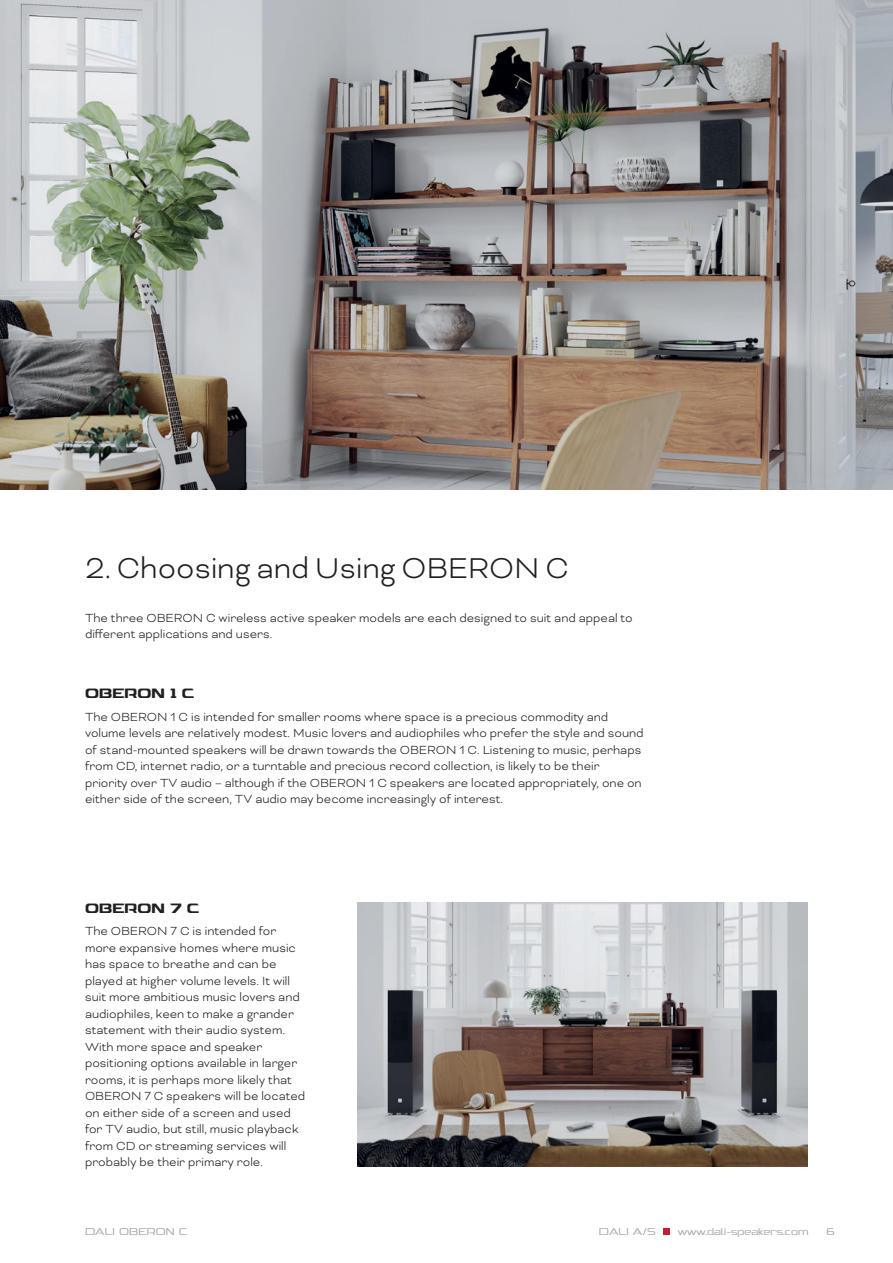
<style>
.page{position:relative;width:893px;height:1263px;background:#fff}
.page>*{position:absolute;margin:0;border:0;box-sizing:border-box;transform-origin:0 0}
.t1{font:300 33px "Bicyclette";color:#231f20}
.t2{font:700 16.5px "Dali Font 10";color:#231f20}
.t3{font:300 13.5px/16.5px "Bicyclette";color:#231f20}
.t4{font:300 12px "Dali Font 10";color:#a8a9ad}
</style>
<div class="page">
<img style="left:0;top:0;width:893px;height:490px">
<img style="left:358px;top:902px;width:450px;height:264px">
<div style="left:663px;top:1228px;width:7px;height:6px;background:#c21f32"></div>
<h1 class="t1" style="left:85px;top:549px;width:485px">2. Choosing and Using OBERON C</h1>
<p class="t3" style="left:85px;top:609px;width:549px">The three OBERON C wireless active speaker models are each designed to suit and appeal to different applications and users.</p>
<p class="t2" style="left:85px;top:685px;width:111px">OBERON 1 C</p>
<p class="t3" style="left:85px;top:708px;width:560px">The OBERON 1 C is intended for smaller rooms where space is a precious commodity and volume levels are relatively modest. Music lovers and audiophiles who prefer the style and sound of stand-mounted speakers will be drawn towards the OBERON 1 C. Listening to music, perhaps from CD, internet radio, or a turntable and precious record collection, is likely to be their priority over TV audio – although if the OBERON 1 C speakers are located appropriately, one on either side of the screen, TV audio may become increasingly of interest.</p>
<p class="t2" style="left:85px;top:899px;width:116px">OBERON 7 C</p>
<p class="t3" style="left:85px;top:923px;width:222px">The OBERON 7 C is intended for more expansive homes where music has space to breathe and can be played at higher volume levels. It will suit more ambitious music lovers and audiophiles, keen to make a grander statement with their audio system.<br>With more space and speaker positioning options available in larger rooms, it is perhaps more likely that OBERON 7 C speakers will be located on either side of a screen and used for TV audio, but still, music playback from CD or streaming services will probably be their primary role.</p>
<p class="t4" style="left:85px;top:1225px;width:104px">DALI OBERON C</p>
<p class="t4" style="left:599px;top:1225px;width:58px">DALI A/S</p>
<p class="t4" style="left:678px;top:1225px;width:132px">www.dali-speakers.com</p>
<p class="t4" style="left:826px;top:1225px;width:10px">6</p>
</div>
